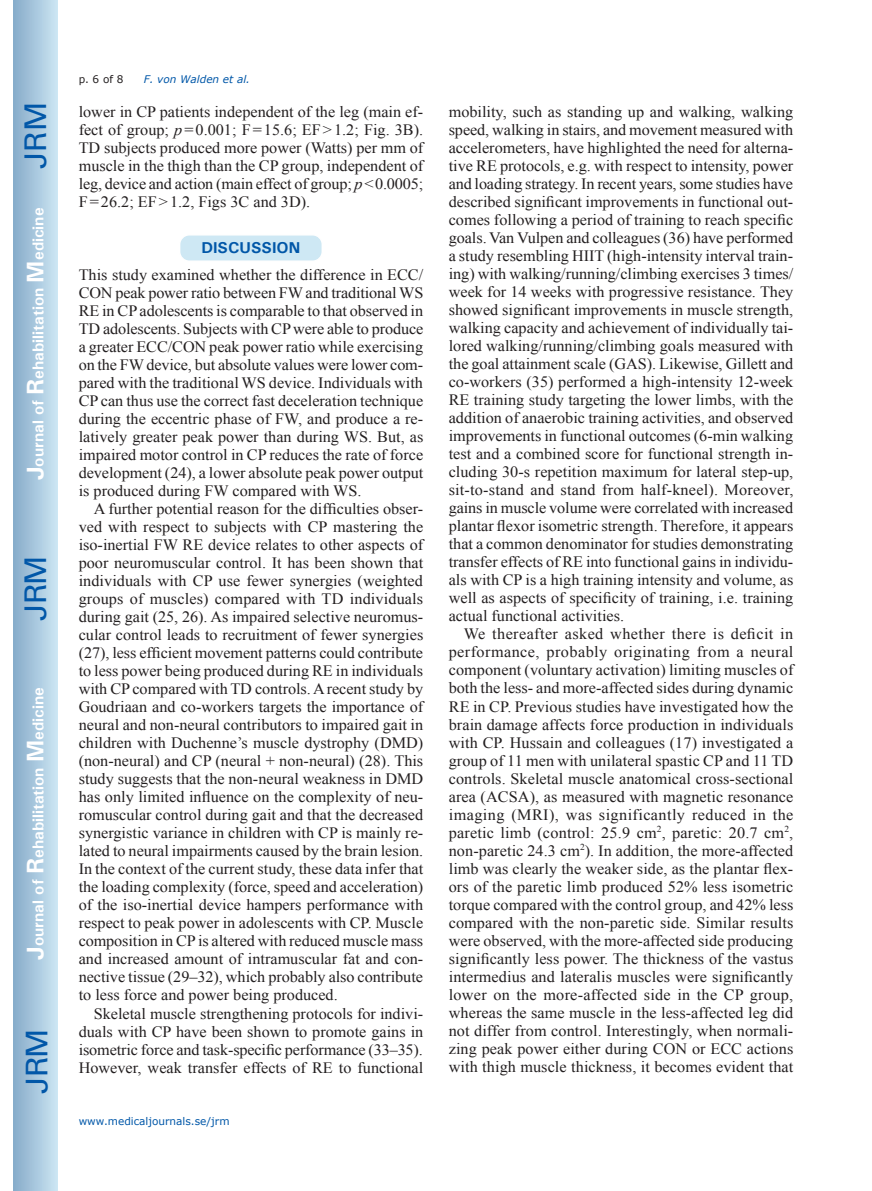
<style>
.page{position:relative;width:872px;height:1191px;background:#fff}
.page>*{position:absolute;margin:0;border:0;box-sizing:border-box;transform-origin:0 0}
.t1{font:30px "Univers";letter-spacing:-.03em;color:#0157a8}
.t2{font:15.75px/18px "Times New Roman";color:#231f20;text-align:justify}
.t3{font:700 15.75px "Univers";color:#fff}
.t4{font:700 15.75px "Univers";color:#0157a8}
.t5{font:10.5px "Verdana";color:#0157a8}
.t6{font:italic 10.5px "Verdana";color:#0157a8}
.t7{font:10.5px "Verdana";color:#231f20}
.s1{font-size:24px}
.s2{font-style:italic}
</style>
<div class="page">
<div style="left:14px;top:0;width:43px;height:1191px;background:linear-gradient(to right,#88acca,#cbe5f2)"></div>
<div style="left:180px;top:235px;width:142px;height:26px;background:#cee8f4;border-radius:10px"></div>
<div style="left:179px;top:234px;width:144px;height:28px;border:2px solid #fff;border-radius:10px"></div>
<h1 class="t1" style="left:18px;top:169px;width:68px;rotate:-90deg">JRM</h1>
<p class="t3" style="left:28px;top:480px;width:274px;rotate:-90deg"><span class="s1">J</span>ournal of <span class="s1">R</span>ehabilitation <span class="s1">M</span>edicine</p>
<h1 class="t1" style="left:18px;top:620px;width:67px;rotate:-90deg">JRM</h1>
<p class="t3" style="left:28px;top:959px;width:274px;rotate:-90deg"><span class="s1">J</span>ournal of <span class="s1">R</span>ehabilitation <span class="s1">M</span>edicine</p>
<h1 class="t1" style="left:19px;top:1093px;width:67px;rotate:-90deg">JRM</h1>
<p class="t7" style="left:79px;top:72px;width:46px">p. 6 of 8</p>
<p class="t6" style="left:144px;top:72px;width:108px">F. von Walden et al.</p>
<p class="t2" style="left:79px;top:103px;width:346px">lower in CP patients independent of the leg (main ef&shy;fect of group; <span class="s2">p</span>=0.001; F=15.6; EF&gt;1.2; Fig. 3B).<br>TD subjects produced more power (Watts) per mm of muscle in the thigh than the CP group, independent of leg, device and action (main effect of group; <span class="s2">p</span>&lt;0.0005; F=26.2; EF&gt;1.2, Figs 3C and 3D).</p>
<p class="t4" style="left:201px;top:238px;width:101px">DISCUSSION</p>
<p class="t2" style="left:79px;top:266px;width:346px">This study examined whether the difference in ECC/ CON peak power ratio between FW and traditional WS RE in CP adolescents is comparable to that observed in TD adolescents. Subjects with CP were able to produce a greater ECC/CON peak power ratio while exercising on the FW device, but absolute values were lower com&shy;pared with the traditional WS device. Individuals with CP can thus use the correct fast deceleration technique during the eccentric phase of FW, and produce a re&shy;latively greater peak power than during WS. But, as impaired motor control in CP reduces the rate of force development (24), a lower absolute peak power output is produced during FW compared with WS.</p>
<p class="t2" style="left:79px;top:500px;width:346px;text-indent:15px">A further potential reason for the difficulties obser&shy;ved with respect to subjects with CP mastering the iso-inertial FW RE device relates to other aspects of poor neuromuscular control. It has been shown that individuals with CP use fewer synergies (weighted groups of muscles) compared with TD individuals during gait (25, 26). As impaired selective neuromus&shy;cular control leads to recruitment of fewer synergies (27), less efficient movement patterns could contribute to less power being produced during RE in individuals with CP compared with TD controls. A recent study by Goudriaan and co-workers targets the importance of neural and non-neural contributors to impaired gait in children with Duchenne’s muscle dystrophy (DMD) (non-neural) and CP (neural + non-neural) (28). This study suggests that the non-neural weakness in DMD has only limited influence on the complexity of neu&shy;romuscular control during gait and that the decreased synergistic variance in children with CP is mainly re&shy;lated to neural impairments caused by the brain lesion.<br>In the context of the current study, these data infer that the loading complexity (force, speed and acceleration) of the iso-inertial device hampers performance with respect to peak power in adolescents with CP. Muscle composition in CP is altered with reduced muscle mass and increased amount of intramuscular fat and con&shy;nective tissue (29–32), which probably also contribute to less force and power being produced.</p>
<p class="t2" style="left:79px;top:1004px;width:346px;text-indent:15px">Skeletal muscle strengthening protocols for indivi&shy;duals with CP have been shown to promote gains in isometric force and task-specific performance (33–35).<br>However, weak transfer effects of RE to functional</p>
<p class="t5" style="left:79px;top:1114px;width:152px">www.medicaljournals.se/jrm</p>
<p class="t2" style="left:449px;top:103px;width:346px">mobility, such as standing up and walking, walking speed, walking in stairs, and movement measured with accelerometers, have highlighted the need for alterna&shy;tive RE protocols, e.g. with respect to intensity, power and loading strategy. In recent years, some studies have described significant improvements in functional out&shy;comes following a period of training to reach specific goals. Van Vulpen and colleagues (36) have performed a study resembling HIIT (high-intensity interval train&shy;ing) with walking/running/climbing exercises 3 times/ week for 14 weeks with progressive resistance. They showed significant improvements in muscle strength, walking capacity and achievement of individually tai&shy;lored walking/running/climbing goals measured with the goal attainment scale (GAS). Likewise, Gillett and co-workers (35) performed a high-intensity 12-week RE training study targeting the lower limbs, with the addition of anaerobic training activities, and observed improvements in functional outcomes (6-min walking test and a combined score for functional strength in&shy;cluding 30-s repetition maximum for lateral step-up, sit-to-stand and stand from half-kneel). Moreover, gains in muscle volume were correlated with increased plantar flexor isometric strength. Therefore, it appears that a common denominator for studies demonstrating transfer effects of RE into functional gains in individu&shy;als with CP is a high training intensity and volume, as well as aspects of specificity of training, i.e. training actual functional activities.</p>
<p class="t2" style="left:449px;top:625px;width:346px;text-indent:15px">We thereafter asked whether there is deficit in performance, probably originating from a neural component (voluntary activation) limiting muscles of both the less- and more-affected sides during dynamic RE in CP. Previous studies have investigated how the brain damage affects force production in individuals with CP. Hussain and colleagues (17) investigated a group of 11 men with unilateral spastic CP and 11 TD controls. Skeletal muscle anatomical cross-sectional area (ACSA), as measured with magnetic resonance imaging (MRI), was significantly reduced in the paretic limb (control: 25.9 cm<sup>2</sup>, paretic: 20.7 cm<sup>2</sup>, non-paretic 24.3 cm<sup>2</sup>). In addition, the more-affected limb was clearly the weaker side, as the plantar flex&shy;ors of the paretic limb produced 52% less isometric torque compared with the control group, and 42% less compared with the non-paretic side. Similar results were observed, with the more-affected side producing significantly less power. The thickness of the vastus intermedius and lateralis muscles were significantly lower on the more-affected side in the CP group, whereas the same muscle in the less-affected leg did not differ from control. Interestingly, when normali&shy;zing peak power either during CON or ECC actions with thigh muscle thickness, it becomes evident that</p>
</div>
